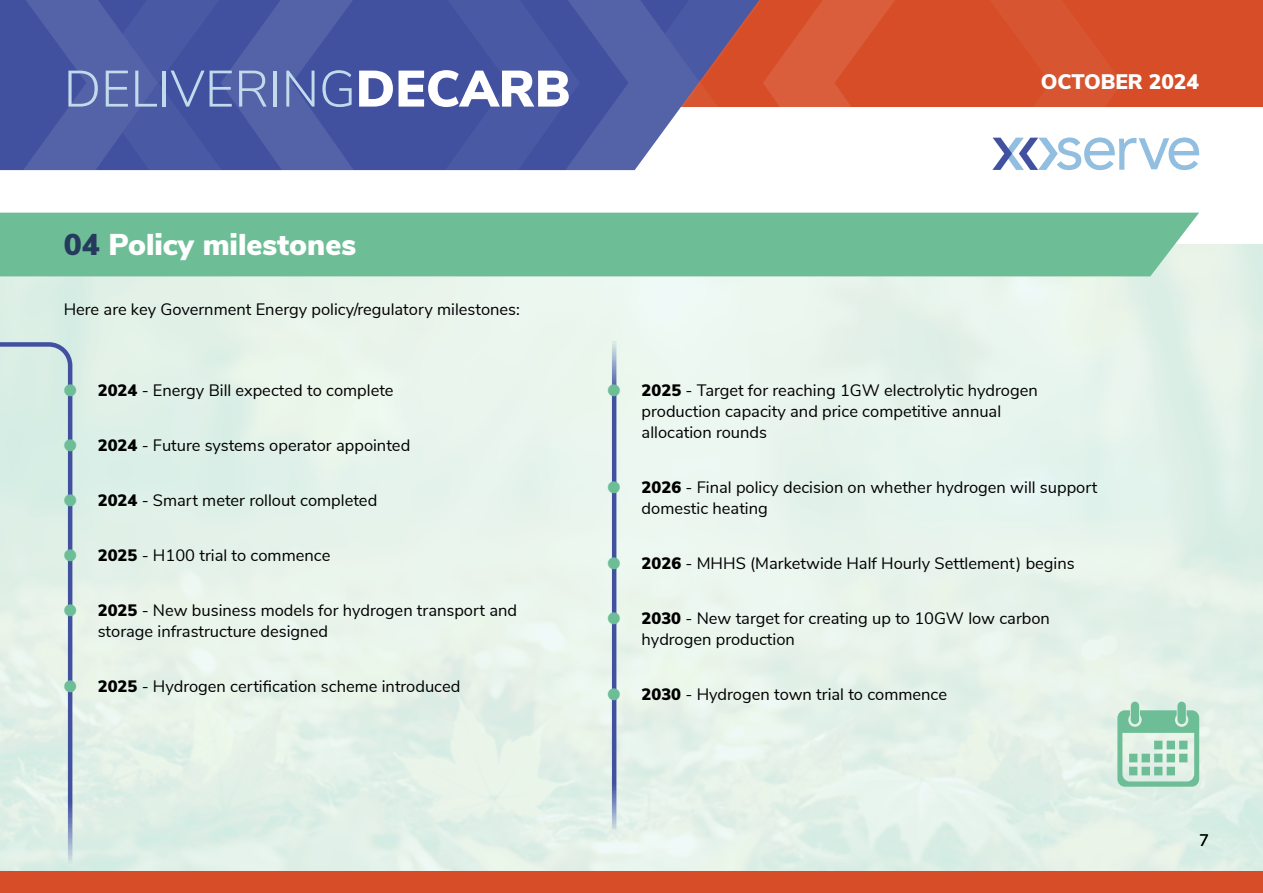
<style>
.page{position:relative;width:1263px;height:893px;background:#fff}
.page>*{position:absolute;margin:0;border:0;box-sizing:border-box;transform-origin:0 0}
.t1{font:300 51px "Nunito Sans";color:#c0dbeb}
.t2{font:900 30px "Nunito Sans";color:#fff}
.t3{font:900 21px "Nunito Sans";color:#fff}
.t4{font:16.5px/21px "Nunito Sans";color:#000}
.s1{font-weight:900;color:#fff}
.s2{color:#263a5d}
.s3{color:#6dbe97}
.s4{font-weight:900}
</style>
<div class="page">
<div style="left:361px;top:0;width:902px;height:106px;background:#d64d27"></div>
<div style="left:0;top:872px;width:1263px;height:21px;background:#d64d27"></div>
<svg style="left:0;top:0;width:1199px;height:170px"></svg>
<div style="left:0;top:244px;width:1263px;height:628px;background:linear-gradient(to right,#e3f2e9,#e7f3ec)"></div>
<div style="left:0;top:213px;width:1199px;height:63px;background:#6dbe97"></div>
<svg style="left:0;top:340px;width:75px;height:530px;background:#d4e6e2"></svg>
<svg style="left:612px;top:341px;width:4px;height:488px;background:#505fa6"></svg>
<svg style="left:1117px;top:702px;width:82px;height:85px;background:#a6d6be"></svg>
<h1 class="t1" style="left:64px;top:52px;width:508px">DELIVERING<span class="s1">DECARB</span></h1>
<p class="t3" style="left:1041px;top:67px;width:160px">OCTOBER 2024</p>
<h2 class="t2" style="left:64px;top:223px;width:294px"><span class="s2">04</span> Policy milestones</h2>
<p class="t4" style="left:64px;top:298px;width:458px">Here are key Government Energy policy/regulatory milestones:</p>
<p class="t4" style="left:64px;top:378px;width:331px"><span class="s3">●</span> <span class="s4">2024</span> - Energy Bill expected to complete</p>
<p class="t4" style="left:64px;top:433px;width:348px"><span class="s3">●</span> <span class="s4">2024</span> - Future systems operator appointed</p>
<p class="t4" style="left:64px;top:488px;width:315px"><span class="s3">●</span> <span class="s4">2024</span> - Smart meter rollout completed</p>
<p class="t4" style="left:64px;top:544px;width:268px"><span class="s3">●</span> <span class="s4">2025</span> - H100 trial to commence</p>
<p class="t4" style="left:98px;top:599px;width:421px;text-indent:-34px"><span class="s3">●</span> <span class="s4">2025</span> - New business models for hydrogen transport and storage infrastructure designed</p>
<p class="t4" style="left:64px;top:675px;width:398px"><span class="s3">●</span> <span class="s4">2025</span> - Hydrogen certification scheme introduced</p>
<p class="t4" style="left:642px;top:378px;width:398px;text-indent:-34px"><span class="s3">●</span> <span class="s4">2025</span> - Target for reaching 1GW electrolytic hydrogen production capacity and price competitive annual allocation rounds</p>
<p class="t4" style="left:642px;top:475px;width:457px;text-indent:-34px"><span class="s3">●</span> <span class="s4">2026</span> - Final policy decision on whether hydrogen will support domestic heating</p>
<p class="t4" style="left:608px;top:551px;width:469px"><span class="s3">●</span> <span class="s4">2026</span> - MHHS (Marketwide Half Hourly Settlement) begins</p>
<p class="t4" style="left:642px;top:607px;width:410px;text-indent:-34px"><span class="s3">●</span> <span class="s4">2030</span> - New target for creating up to 10GW low carbon hydrogen production</p>
<p class="t4" style="left:608px;top:683px;width:341px"><span class="s3">●</span> <span class="s4">2030</span> - Hydrogen town trial to commence</p>
<p class="t4" style="left:1199px;top:829px;width:11px">7</p>
</div>
